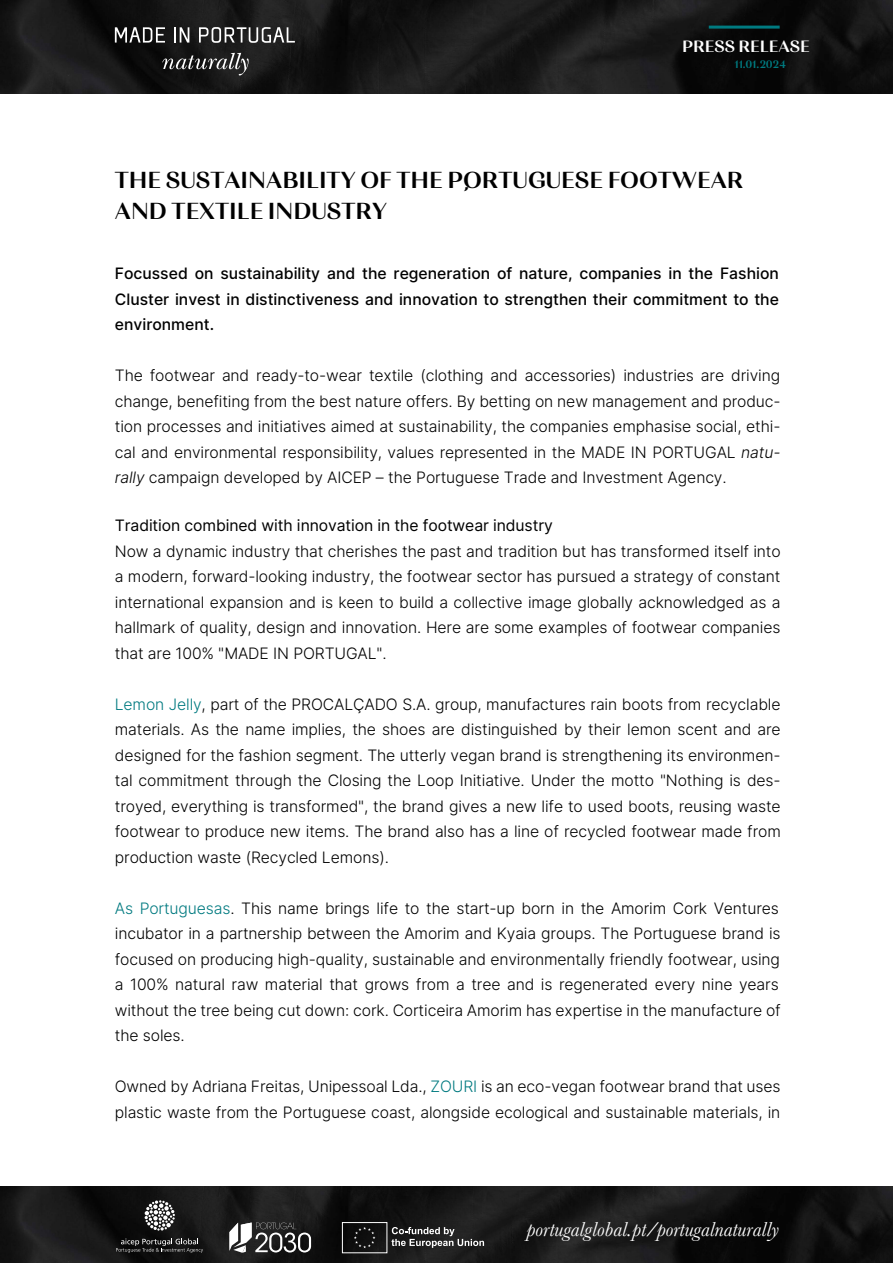
<style>
.page{position:relative;width:893px;height:1263px;background:#fff}
.page>*{position:absolute;margin:0;border:0;box-sizing:border-box;transform-origin:0 0}
.t1{font:25.5px "Calma Global Medium";color:#000}
.t2{font:italic 21px "Baskerville";color:#fff}
.t3{font:18px "Calma Global Medium";color:#fff}
.t4{font:300 15.75px/25.5px "Inter";letter-spacing:-.01em;color:#000;text-align:justify}
.t5{font:500 15.75px/25.5px "Inter";color:#000;text-align:justify}
.t6{font:15.75px "Inter";letter-spacing:-.01em;color:#000}
.t7{font:12px "Calma Global Medium";color:#007a80}
.s1{font-style:italic}
.s2{color:#007a80}
</style>
<div class="page">
<img style="left:0;top:0;width:893px;height:94px">
<img style="left:0;top:1186px;width:893px;height:77px">
<svg style="left:229px;top:1222px;width:82px;height:31px"></svg>
<div style="left:342px;top:1222px;width:45px;height:31px;border:1px solid #fff"></div>
<svg style="left:354px;top:1227px;width:21px;height:21px"></svg>
<svg style="left:391px;top:1227px;width:93px;height:21px;background:#4f4f4f"></svg>
<svg style="left:145px;top:1200px;width:30px;height:30px"></svg>
<svg style="left:116px;top:1238px;width:87px;height:15px"></svg>
<svg style="left:115px;top:27px;width:50px;height:16px"></svg>
<svg style="left:174px;top:27px;width:15px;height:16px"></svg>
<svg style="left:199px;top:27px;width:96px;height:16px"></svg>
<svg style="left:162px;top:53px;width:87px;height:22px;background:#404040"></svg>
<hr style="left:709px;top:26px;width:71px;height:3px;background:#007a80">
<p class="t3" style="left:683px;top:35px;width:122px">COMUNICADO</p>
<p class="t7" style="left:739px;top:57px;width:52px">5.03.2023</p>
<p class="t3" style="left:682px;top:35px;width:129px">PRESS RELEASE</p>
<p class="t7" style="left:734px;top:57px;width:53px">11.01.2024</p>
<h1 class="t1" style="left:115px;top:164px;width:630px">THE SUSTAINABILITY OF THE PORTUGUESE FOOTWEAR</h1>
<h1 class="t1" style="left:462px;top:182px;width:8px">́</h1>
<h1 class="t1" style="left:115px;top:195px;width:274px">AND TEXTILE INDUSTRY</h1>
<p class="t5" style="left:115px;top:260px;width:666px">Focussed on sustainability and the regeneration of nature, companies in the Fashion Cluster invest in distinctiveness and innovation to strengthen their commitment to the environment.</p>
<p class="t4" style="left:115px;top:363px;width:667px">The footwear and ready-to-wear textile (clothing and accessories) industries are driving change, benefiting from the best nature offers. By betting on new management and produc&shy;tion processes and initiatives aimed at sustainability, the companies emphasise social, ethi&shy;cal and environmental responsibility, values represented in the MADE IN PORTUGAL <span class="s1">natu&shy;rally</span> campaign developed by AICEP – the Portuguese Trade and Investment Agency.</p>
<p class="t6" style="left:115px;top:514px;width:439px">Tradition combined with innovation in the footwear industry</p>
<p class="t4" style="left:115px;top:538px;width:667px">Now a dynamic industry that cherishes the past and tradition but has transformed itself into a modern, forward-looking industry, the footwear sector has pursued a strategy of constant international expansion and is keen to build a collective image globally acknowledged as a hallmark of quality, design and innovation. Here are some examples of footwear companies that are 100% "MADE IN PORTUGAL".</p>
<p class="t4" style="left:115px;top:691px;width:667px"><span class="s2">Lemon Jelly</span>, part of the PROCALÇADO S.A. group, manufactures rain boots from recyclable materials. As the name implies, the shoes are distinguished by their lemon scent and are designed for the fashion segment. The utterly vegan brand is strengthening its environmen&shy;tal commitment through the Closing the Loop Initiative. Under the motto "Nothing is des&shy;troyed, everything is transformed", the brand gives a new life to used boots, reusing waste footwear to produce new items. The brand also has a line of recycled footwear made from production waste (Recycled Lemons).</p>
<p class="t4" style="left:115px;top:895px;width:667px;text-align:left"><span class="s2">As Portuguesas</span>. This name brings life to the start-up born in the Amorim Cork Ventures incubator in a partnership between the Amorim and Kyaia groups. The Portuguese brand is focused on producing high-quality, sustainable and environmentally friendly footwear, using a 100% natural raw material that grows from a tree and is regenerated every nine years without the tree being cut down: cork. Corticeira Amorim has expertise in the manufacture of the soles.</p>
<p class="t4" style="left:115px;top:1073px;width:667px">Owned by Adriana Freitas, Unipessoal Lda., <span class="s2">ZOURI</span> is an eco-vegan footwear brand that uses plastic waste from the Portuguese coast, alongside ecological and sustainable materials, in</p>
<h2 class="t2" style="left:527px;top:1216px;width:254px">portugalglobal.pt/portugalnaturally</h2>
</div>
